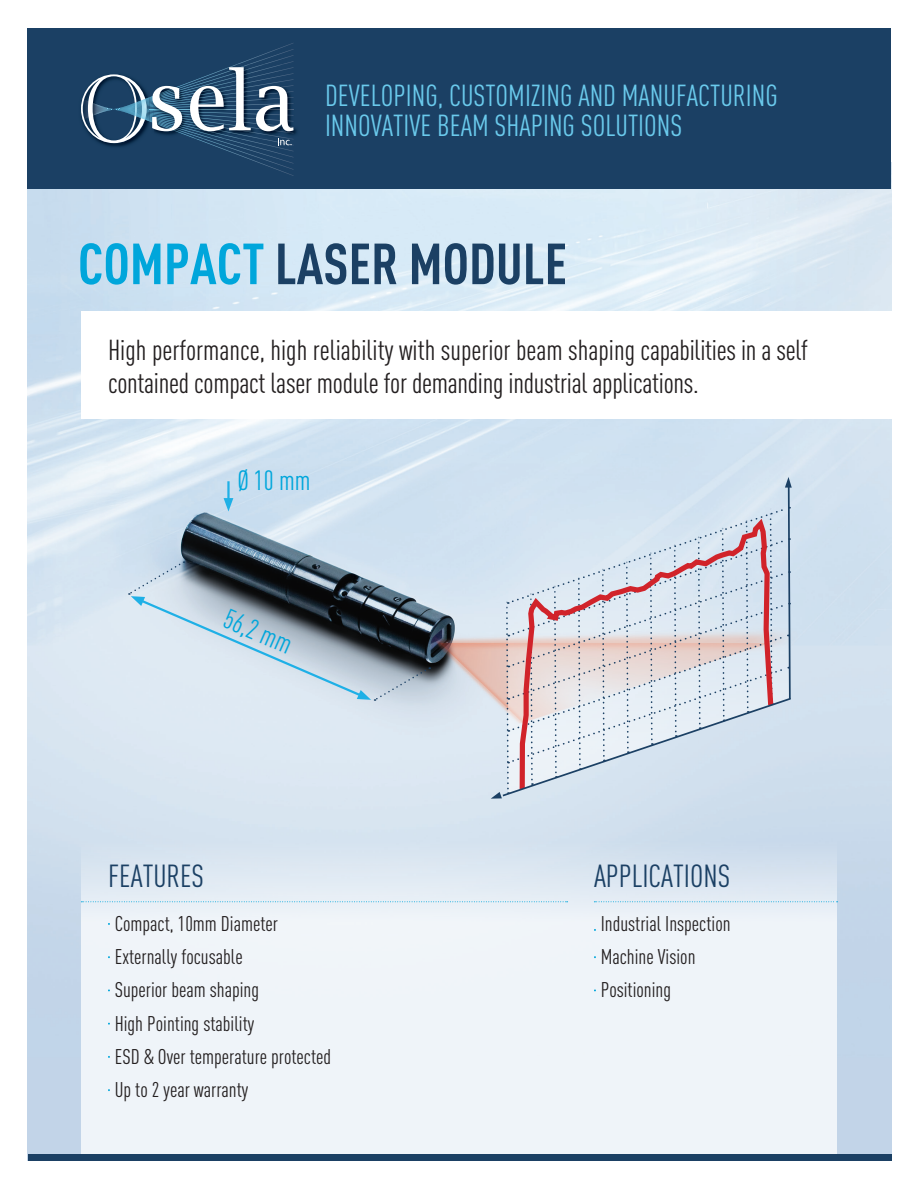
<style>
.page{position:relative;width:918px;height:1188px;background:#fff}
.page>*{position:absolute;margin:0;border:0;box-sizing:border-box;transform-origin:0 0}
.t1{font:700 57px "DIN Cond";color:#1b4064}
.t2{font:31.5px "DIN Cond";color:#1b4064}
.t3{font:30px/30px "DIN Cond";color:#6acaec}
.t4{font:28.5px/33px "DIN Cond";letter-spacing:-.01em;color:#231f20}
.t5{font:27.45px "DIN Cond";color:#00a6db}
.t6{font:21px/33.3px "DIN Cond";color:#231f20}
.s1{color:#00a6db}
</style>
<div class="page">
<img style="left:28px;top:162px;width:864px;height:992px">
<div style="left:27px;top:28px;width:864px;height:161px;background:#1b4064"></div>
<img style="left:100px;top:143px;width:32px;height:4px">
<img style="left:194px;top:138px;width:100px;height:38px">
<img style="left:246px;top:43px;width:48px;height:18px">
<img style="left:182px;top:116px;width:109px;height:22px">
<img style="left:182px;top:117px;width:79px;height:21px">
<img style="left:182px;top:118px;width:58px;height:20px">
<img style="left:182px;top:119px;width:43px;height:19px">
<img style="left:182px;top:120px;width:31px;height:18px">
<img style="left:182px;top:121px;width:21px;height:17px">
<img style="left:182px;top:122px;width:14px;height:16px">
<img style="left:182px;top:82px;width:8px;height:14px">
<svg style="left:81px;top:74px;width:101px;height:69px"></svg>
<svg style="left:190px;top:61px;width:104px;height:70px"></svg>
<svg style="left:278px;top:138px;width:16px;height:7px"></svg>
<svg style="left:81px;top:838px;width:756px;height:316px;fill:#eff4f9"></svg>
<svg style="left:81px;top:901px;width:487px;height:1px"></svg>
<svg style="left:594px;top:901px;width:244px;height:1px"></svg>
<div style="left:81px;top:311px;width:822px;height:108px;background:#fff"></div>
<div style="left:28px;top:1154px;width:864px;height:7px;background:#1b4064"></div>
<svg style="left:491px;top:477px;width:302px;height:322px"></svg>
<svg style="left:129px;top:561px;width:301px;height:140px"></svg>
<hr style="left:227px;top:481px;width:3px;height:21px;background:#1fb0e6">
<svg style="left:224px;top:498px;width:9px;height:14px"></svg>
<h3 class="t3" style="left:325px;top:81px;width:454px">DEVELOPING, CUSTOMIZING AND MANUFACTURING<br>INNOVATIVE BEAM SHAPING SOLUTIONS</h3>
<h1 class="t1" style="left:78px;top:229px;width:491px"><span class="s1">COMPACT</span> LASER MODULE</h1>
<h3 class="t4" style="left:108px;top:333px;width:701px">High performance, high reliability with superior beam shaping capabilities in a self contained compact laser module for demanding industrial applications.</h3>
<h3 class="t5" style="left:237px;top:464px;width:75px">Ø 10 mm</h3>
<h3 class="t5" style="left:232px;top:602px;width:73px;rotate:24deg">56,2 mm</h3>
<h2 class="t2" style="left:108px;top:858px;width:98px">FEATURES</h2>
<p class="t6" style="left:115px;top:907px;width:218px">Compact, 10mm Diameter<br>Externally focusable<br>Superior beam shaping<br>High Pointing stability<br>ESD &amp; Over temperature protected<br>Up to 2 year warranty</p>
<h2 class="t2" style="left:594px;top:858px;width:138px">APPLICATIONS</h2>
<p class="t6" style="left:601px;top:907px;width:131px">Industrial Inspection<br>Machine Vision<br>Positioning</p>
</div>
